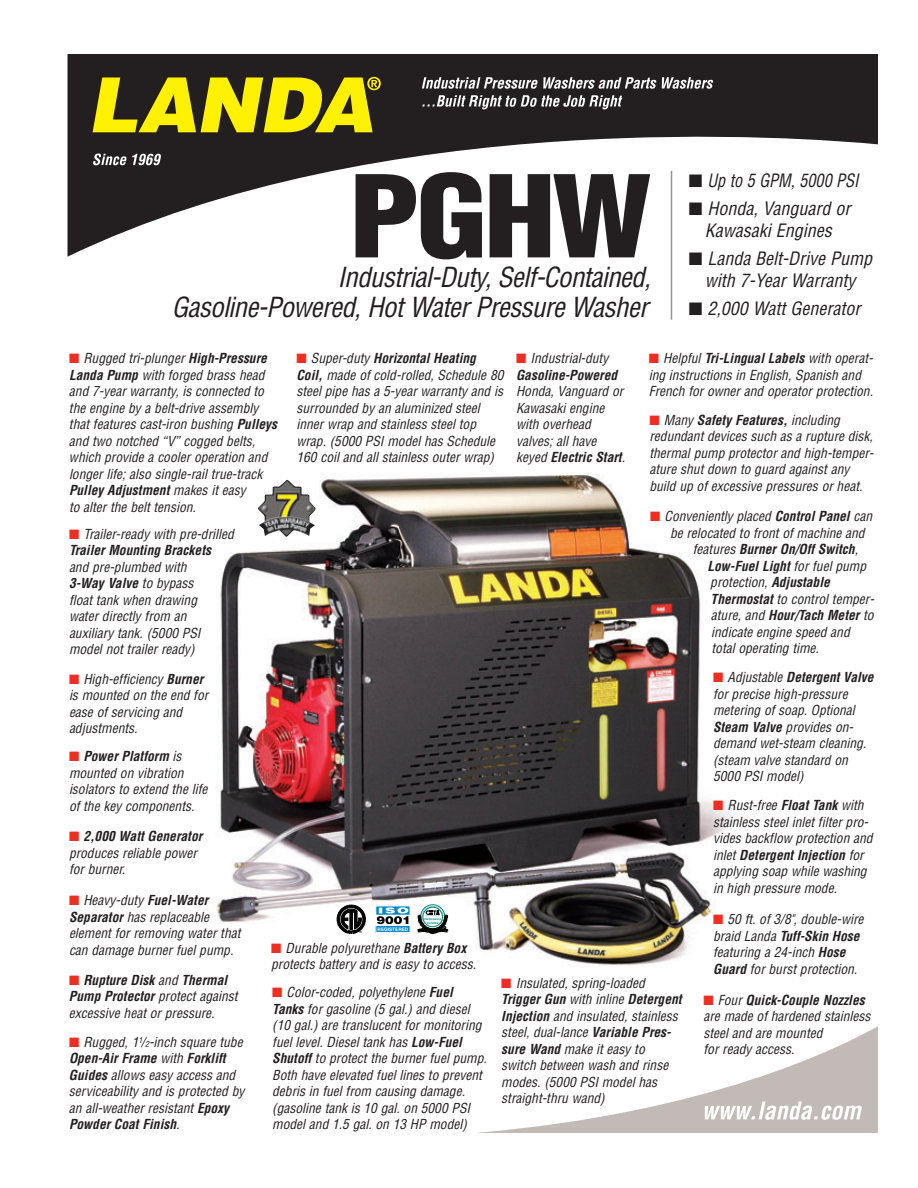
<style>
.page{position:relative;width:918px;height:1188px;background:#fff}
.page>*{position:absolute;margin:0;border:0;box-sizing:border-box;transform-origin:0 0}
.t1{font:900 condensed 111px "Helvetica";color:#231f20;scale:1.15 1}
.t2{font:italic condensed 27px "Helvetica";color:#231f20}
.t3{font:italic condensed 18px/22.5px "Helvetica";color:#231f20;text-align:center}
.t4{font:italic condensed 18px "Helvetica";color:#231f20;scale:.9 1}
.t5{font:italic condensed 13.5px/16.5px "Helvetica";color:#231f20}
.t6{font:italic 700 condensed 13.5px/16.5px "Helvetica";color:#231f20}
.t7{font:700 4.8px "Helvetica";color:#fff}
.t8{font:3.3px "Helvetica";color:#000}
.t9{font:700 2.85px/3.3px "Helvetica";color:#00817a;text-align:center}
.s1{color:#ee2e22}
.s2{font-weight:700}
.s3{font-weight:400}
.s4{font-size:8.1px}
</style>
<div class="page">
<svg style="left:68px;top:54px;width:810px;height:203px"></svg>
<svg style="left:422px;top:77px;width:291px;height:12px"></svg>
<svg style="left:422px;top:95px;width:200px;height:14px"></svg>
<svg style="left:93px;top:154px;width:68px;height:11px"></svg>
<svg style="left:477px;top:1026px;width:401px;height:107px"></svg>
<svg style="left:93px;top:77px;width:288px;height:55px;background:#a79d0d"></svg>
<img style="left:216px;top:474px;width:518px;height:492px">
<div style="left:376px;top:906px;width:34px;height:26px;background:#fff"></div>
<div style="left:376px;top:926px;width:34px;height:6px;background:#0084ca"></div>
<svg style="left:377px;top:908px;width:31px;height:16px"></svg>
<div style="left:375px;top:906px;width:35px;height:27px;border:1px solid #fff"></div>
<svg style="left:337px;top:905px;width:29px;height:29px"></svg>
<svg style="left:418px;top:901px;width:30px;height:33px"></svg>
<hr style="left:671px;top:171px;width:1px;height:149px;background:#939598">
<img style="left:258px;top:480px;width:58px;height:57px">
<h1 class="t1" style="left:349px;top:174px;width:265px">PGHW</h1>
<h2 class="t2" style="left:172px;top:297px;width:483px">Gasoline-Powered,HotWaterPressure Washer</h2>
<h2 class="t2" style="left:337px;top:267px;width:320px">Industrial-Duty,Self-Contained,</h2>
<h3 class="t4" style="left:689px;top:173px;width:194px">■ Up to 5 GPM, 5000 PSI</h3>
<h3 class="t3" style="left:689px;top:198px;width:167px">■ Honda, Vanguard or<br>Kawasaki Engines</h3>
<h3 class="t3" style="left:689px;top:249px;width:189px">■ Landa Belt-Drive Pump with 7-Year Warranty</h3>
<h3 class="t3" style="left:689px;top:299px;width:177px">■ 2,000 Watt Generator</h3>
<p class="t5" style="left:296px;top:351px;width:211px"><span class="s1">■</span> Super-duty <span class="s2">Horizontal Heating Coil,</span> made of cold-rolled, Schedule 80 steel pipe has a 5-year warranty and is surrounded by an aluminized steel inner wrap and stainless steel top wrap. (5000 PSI model has Schedule 160 coil and all stainless outer wrap)</p>
<p class="t5" style="left:69px;top:351px;width:212px"><span class="s1">■</span> Rugged tri-plunger <span class="s2">High-Pressure Landa Pump</span> with forged brass head and 7-year warranty, is connected to the engine by a belt-drive assembly that features cast-iron bushing <span class="s2">Pulleys </span>and two notched “V” cogged belts, which provide a cooler operation and longer life; also single-rail true-track <span class="s2">Pulley Adjustment</span> makes it easy<br>to alter the belt tension.</p>
<p class="t5" style="left:649px;top:351px;width:229px"><span class="s1">■</span> Helpful <span class="s2">Tri-Lingual Labels</span> with operat&shy;ing instructions in English, Spanish and<br>French for owner and operator protection.</p>
<p class="t6" style="left:516px;top:351px;width:105px"><span class="s1">■</span> <span class="s3">Industrial-duty<br></span>Gasoline-Powered</p>
<p class="t5" style="left:516px;top:384px;width:113px">Honda, Vanguard or<br>Kawasaki engine with overhead valves; all have keyed <span class="s2">Electric Start</span>.</p>
<p class="t5" style="left:649px;top:413px;width:228px"><span class="s1">■</span> Many <span class="s2">Safety Features,</span> including redundant devices such as a rupture disk, thermal pump protector and high-temper&shy;ature shut down to guard against any build up of excessive pressures or heat.</p>
<p class="t5" style="left:650px;top:509px;width:226px"><span class="s1">■</span> Conveniently placed <span class="s2">Control Panel</span> can</p>
<p class="t5" style="left:670px;top:526px;width:199px">be relocated to front of machine and</p>
<p class="t6" style="left:693px;top:542px;width:169px"><span class="s3">features</span> Burner On/Off Switch<span class="s3">,</span></p>
<p class="t6" style="left:707px;top:559px;width:163px">Low-Fuel Light <span class="s3">for fuel pump</span></p>
<p class="t5" style="left:710px;top:575px;width:124px">protection, <span class="s2">Adjustable</span></p>
<p class="t5" style="left:711px;top:592px;width:168px"><span class="s2">Thermostat</span> to control temper-</p>
<p class="t6" style="left:711px;top:608px;width:167px"><span class="s3">ature, and</span> Hour/Tach Meter <span class="s3">to</span></p>
<p class="t5" style="left:711px;top:625px;width:143px">indicate engine speed and</p>
<p class="t5" style="left:712px;top:641px;width:112px">total operating time.</p>
<p class="t5" style="left:713px;top:670px;width:165px"><span class="s1">■</span> Adjustable <span class="s2">Detergent Valve </span>for precise high-pressure metering of soap. Optional<br><span class="s2">Steam Valve</span> provides on&shy;demand wet-steam cleaning. (steam valve standard on<br>5000 PSI model)</p>
<p class="t5" style="left:69px;top:527px;width:169px"><span class="s1">■</span> Trailer-ready with pre-drilled<br><span class="s2">Trailer Mounting Brackets</span></p>
<p class="t5" style="left:69px;top:560px;width:136px">and pre-plumbed with<br><span class="s2">3-Way Valve</span> to bypass float tank when drawing water directly from an auxiliary tank. (5000 PSI model not trailer ready)</p>
<p class="t5" style="left:69px;top:672px;width:143px"><span class="s1">■</span> High-efficiency <span class="s2">Burner </span>is mounted on the end for ease of servicing and adjustments.</p>
<p class="t5" style="left:69px;top:749px;width:143px"><span class="s1">■</span> <span class="s2">Power Platform</span> is mounted on vibration isolators to extend the life of the key components.</p>
<p class="t5" style="left:713px;top:798px;width:164px"><span class="s1">■</span> Rust-free <span class="s2">Float Tank</span> with stainless steel inlet filter pro&shy;vides backflow protection and inlet <span class="s2">Detergent Injection</span> for applying soap while washing in high pressure mode.</p>
<p class="t5" style="left:69px;top:829px;width:137px"><span class="s1">■</span> <span class="s2">2,000 Watt Generator </span>produces reliable power for burner.</p>
<p class="t5" style="left:69px;top:893px;width:176px"><span class="s1">■</span> Heavy -duty <span class="s2">Fuel-Water<br>Separator</span> has replaceable element for removing water that can damage burner fuel pump.</p>
<p class="t5" style="left:713px;top:912px;width:155px"><span class="s1">■</span> 50 ft. of 3/8", double-wire braid Landa <span class="s2">Tuff-Skin Hose </span>featuring a 24-inch <span class="s2">Hose<br>Guard</span> for burst protection.</p>
<p class="t9" style="left:424px;top:918px;width:18px">Performance<br>Certified</p>
<p class="t7" style="left:378px;top:927px;width:32px">REGISTERED</p>
<p class="t8" style="left:359px;top:931px;width:4px">®</p>
<p class="t5" style="left:271px;top:941px;width:209px"><span class="s1">■</span> Durable polyurethane <span class="s2">Battery Box </span>protects battery and is easy to access.</p>
<p class="t5" style="left:69px;top:973px;width:173px"><span class="s1">■</span> <span class="s2">Rupture Disk</span> and <span class="s2">Thermal<br>Pump Protector</span> protect against excessive heat or pressure.</p>
<p class="t5" style="left:501px;top:976px;width:184px"><span class="s1">■</span> Insulated, spring-loaded<br><span class="s2">Trigger Gun</span> with inline <span class="s2">Detergent<br>Injection</span> and insulated, stainless steel, dual-lance <span class="s2">Variable Pres&shy;sure Wand</span> make it easy to switch between wash and rinse modes. (5000 PSI model has straight-thru wand)</p>
<p class="t5" style="left:272px;top:985px;width:219px"><span class="s1">■</span> Color-coded, polyethylene <span class="s2">Fuel Tanks</span> for gasoline (5 gal.) and diesel (10 gal.) are translucent for monitoring fuel level. Diesel tank has <span class="s2">Low-Fuel Shutoff</span> to protect the burner fuel pump.<br>Both have elevated fuel lines to prevent debris in fuel from causing damage. (gasoline tank is 10 gal. on 5000 PSI model and 1.5 gal. on 13 HP model)</p>
<p class="t5" style="left:704px;top:993px;width:171px"><span class="s1">■</span> Four <span class="s2">Quick-Couple Nozzles </span>are made of hardened stainless steel and are mounted<br>for ready access.</p>
<p class="t5" style="left:69px;top:1035px;width:178px"><span class="s1">■</span> Rugged, 1<sup>1</sup>/<span class="s4">2</span>-inch square tube<br><span class="s2">Open-Air Frame</span> with <span class="s2">Forklift<br>Guides</span> allows easy access and serviceability and is protected by an all-weather resistant <span class="s2">Epoxy<br>Powder Coat Finish</span>.</p>
</div>
